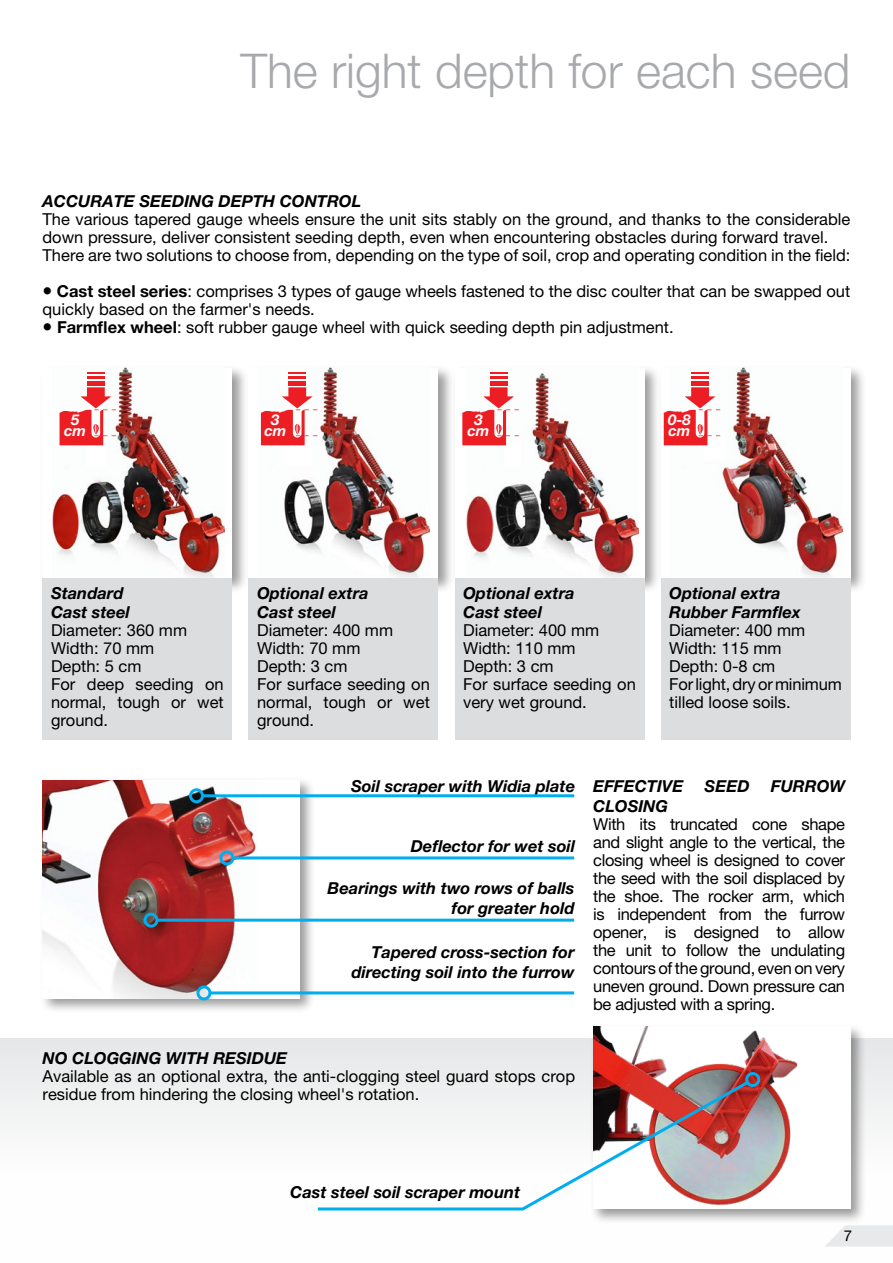
<style>
.page{position:relative;width:893px;height:1263px;background:#fff}
.page>*{position:absolute;margin:0;border:0;box-sizing:border-box;transform-origin:0 0}
.t1{font:300 48px "Helvetica Neue LT Pro";color:#a7a9ac}
.t2{font:16.5px/18px "Helvetica Neue LT Pro";color:#000}
.t3{font:italic 700 16.5px/19.8px "Helvetica Neue LT Pro";color:#000}
.t4{font:15px "Helvetica Neue LT Pro";color:#000}
.t5{font:italic 700 14.85px "Helvetica Neue LT Pro";color:#fff}
.s1{font-family:"Arial Unicode MS"}
.s2{font-weight:700}
</style>
<div class="page">
<div style="left:0;top:1038px;width:893px;height:225px;background:linear-gradient(to bottom,#e9eaeb,#fff)"></div>
<div style="left:39px;top:364px;width:209px;height:231px;background:#000;opacity:.4"></div>
<div style="left:43px;top:368px;width:189px;height:210px;background:#fff"></div>
<img style="left:52px;top:368px;width:172px;height:210px">
<div style="left:39px;top:777px;width:277px;height:237px;background:#000;opacity:.4"></div>
<div style="left:43px;top:780px;width:257px;height:218px;background:#fff"></div>
<img style="left:43px;top:780px;width:213px;height:218px">
<div style="left:590px;top:1023px;width:276px;height:202px;background:#000;opacity:.4"></div>
<img style="left:593px;top:1026px;width:257px;height:183px">
<div style="left:43px;top:578px;width:189px;height:162px;background:#dcddde"></div>
<div style="left:245px;top:364px;width:209px;height:231px;background:#000;opacity:.4"></div>
<div style="left:249px;top:368px;width:189px;height:210px;background:#fff"></div>
<img style="left:260px;top:368px;width:169px;height:210px">
<div style="left:451px;top:364px;width:209px;height:231px;background:#000;opacity:.4"></div>
<div style="left:455px;top:368px;width:189px;height:210px;background:#fff"></div>
<img style="left:466px;top:372px;width:173px;height:206px">
<div style="left:657px;top:364px;width:209px;height:231px;background:#000;opacity:.4"></div>
<div style="left:661px;top:368px;width:189px;height:210px;background:#fff"></div>
<img style="left:670px;top:368px;width:172px;height:210px">
<hr style="left:87px;top:381px;width:18px;height:4px;background:#ed1d24">
<hr style="left:87px;top:376px;width:18px;height:3px;background:#ed1d24">
<svg style="left:87px;top:373px;width:18px;height:1px"></svg>
<svg style="left:60px;top:387px;width:56px;height:58px"></svg>
<hr style="left:288px;top:381px;width:18px;height:4px;background:#ed1d24">
<hr style="left:288px;top:376px;width:18px;height:3px;background:#ed1d24">
<svg style="left:288px;top:373px;width:18px;height:1px"></svg>
<svg style="left:261px;top:387px;width:56px;height:58px"></svg>
<hr style="left:490px;top:381px;width:18px;height:4px;background:#ed1d24">
<hr style="left:490px;top:376px;width:18px;height:3px;background:#ed1d24">
<svg style="left:490px;top:373px;width:18px;height:1px"></svg>
<svg style="left:462px;top:387px;width:57px;height:58px"></svg>
<hr style="left:691px;top:381px;width:18px;height:4px;background:#ed1d24">
<hr style="left:691px;top:376px;width:18px;height:3px;background:#ed1d24">
<svg style="left:691px;top:373px;width:18px;height:1px"></svg>
<svg style="left:664px;top:387px;width:56px;height:58px"></svg>
<div style="left:249px;top:578px;width:189px;height:162px;background:#dcddde"></div>
<div style="left:455px;top:578px;width:189px;height:162px;background:#dcddde"></div>
<div style="left:661px;top:578px;width:189px;height:162px;background:#dcddde"></div>
<hr style="left:202px;top:794px;width:372px;height:3px;background:#00aeef">
<div style="left:189px;top:788px;width:15px;height:15px;border:3px solid #00aeef;border-radius:50%"></div>
<hr style="left:233px;top:856px;width:341px;height:3px;background:#00aeef">
<div style="left:219px;top:850px;width:15px;height:15px;border:3px solid #00aeef;border-radius:50%"></div>
<hr style="left:157px;top:919px;width:417px;height:3px;background:#00aeef">
<div style="left:144px;top:913px;width:15px;height:15px;border:3px solid #00aeef;border-radius:50%"></div>
<hr style="left:210px;top:991px;width:364px;height:3px;background:#00aeef">
<div style="left:196px;top:985px;width:15px;height:15px;border:3px solid #00aeef;border-radius:50%"></div>
<svg style="left:315px;top:1078px;width:437px;height:134px"></svg>
<div style="left:745px;top:1072px;width:15px;height:15px;border:3px solid #00aeef;border-radius:50%"></div>
<svg style="left:824px;top:1225px;width:69px;height:21px"></svg>
<h1 class="t1" style="left:240px;top:42px;width:611px">The right depth for each seed</h1>
<p class="t3" style="left:43px;top:190px;width:320px">ACCURATE SEEDING DEPTH CONTROL</p>
<p class="t2" style="left:43px;top:209px;width:809px">The various tapered gauge wheels ensure the unit sits stably on the ground, and thanks to the considerable down pressure, deliver consistent seeding depth, even when encountering obstacles during forward travel.<br>There are two solutions to choose from, depending on the type of soil, crop and operating condition in the field:</p>
<p class="t2" style="left:43px;top:281px;width:809px"><span class="s1">●</span> <span class="s2">Cast steel series</span>: comprises 3 types of gauge wheels fastened to the disc coulter that can be swapped out quickly based on the farmer's needs.</p>
<p class="t2" style="left:43px;top:317px;width:633px"><span class="s1">●</span> <span class="s2">Farmflex wheel</span>: soft rubber gauge wheel with quick seeding depth pin adjustment.</p>
<p class="t5" style="left:71px;top:411px;width:10px">5</p>
<p class="t5" style="left:64px;top:421px;width:23px">cm</p>
<p class="t5" style="left:271px;top:411px;width:10px">3</p>
<p class="t5" style="left:265px;top:421px;width:23px">cm</p>
<p class="t5" style="left:474px;top:411px;width:10px">3</p>
<p class="t5" style="left:468px;top:421px;width:23px">cm</p>
<p class="t5" style="left:668px;top:411px;width:24px">0-8</p>
<p class="t5" style="left:668px;top:421px;width:23px">cm</p>
<p class="t3" style="left:51px;top:582px;width:80px">Standard<br>Cast steel</p>
<p class="t2" style="left:51px;top:621px;width:174px">Diameter: 360 mm<br>Width: 70 mm<br>Depth: 5 cm<br>For deep seeding on normal, tough or wet ground.</p>
<p class="t3" style="left:257px;top:582px;width:113px">Optional extra<br>Cast steel</p>
<p class="t2" style="left:257px;top:621px;width:174px">Diameter: 400 mm<br>Width: 70 mm<br>Depth: 3 cm<br>For surface seeding on normal, tough or wet ground.</p>
<p class="t3" style="left:463px;top:582px;width:113px">Optional extra<br>Cast steel</p>
<p class="t2" style="left:463px;top:621px;width:174px">Diameter: 400 mm<br>Width: 110 mm<br>Depth: 3 cm<br>For surface seeding on very wet ground.</p>
<p class="t3" style="left:669px;top:582px;width:133px">Optional extra<br>Rubber Farmflex</p>
<p class="t2" style="left:669px;top:621px;width:174px">Diameter: 400 mm<br>Width: 115 mm<br>Depth: 0-8 cm<br>For light, dry or minimum tilled loose soils.</p>
<p class="t3" style="left:351px;top:776px;width:225px">Soil scraper with Widia plate</p>
<p class="t3" style="left:411px;top:836px;width:166px">Deflector for wet soil</p>
<p class="t3" style="left:328px;top:878px;width:248px;text-align:right">Bearings with two rows of balls for greater hold</p>
<p class="t3" style="left:351px;top:942px;width:225px;text-align:right">Tapered cross-section for directing soil into the furrow</p>
<p class="t3" style="left:593px;top:776px;width:92px">EFFECTIVE</p>
<p class="t3" style="left:705px;top:776px;width:46px">SEED</p>
<p class="t3" style="left:771px;top:776px;width:76px">FURROW</p>
<p class="t3" style="left:593px;top:795px;width:76px">CLOSING</p>
<p class="t2" style="left:593px;top:814px;width:253px;text-align:justify">With its truncated cone shape and slight angle to the vertical, the closing wheel is designed to cover the seed with the soil displaced by the shoe. The rocker arm, which is independent from the furrow opener, is designed to allow the unit to follow the undulating contours of the ground, even on very uneven ground. Down pressure can be adjusted with a spring.</p>
<p class="t3" style="left:43px;top:1048px;width:246px">NO CLOGGING WITH RESIDUE</p>
<p class="t2" style="left:43px;top:1067px;width:534px">Available as an optional extra, the anti-clogging steel guard stops crop residue from hindering the closing wheel's rotation.</p>
<p class="t3" style="left:290px;top:1181px;width:232px">Cast steel soil scraper mount</p>
<p class="t4" style="left:844px;top:1227px;width:10px">7</p>
</div>
